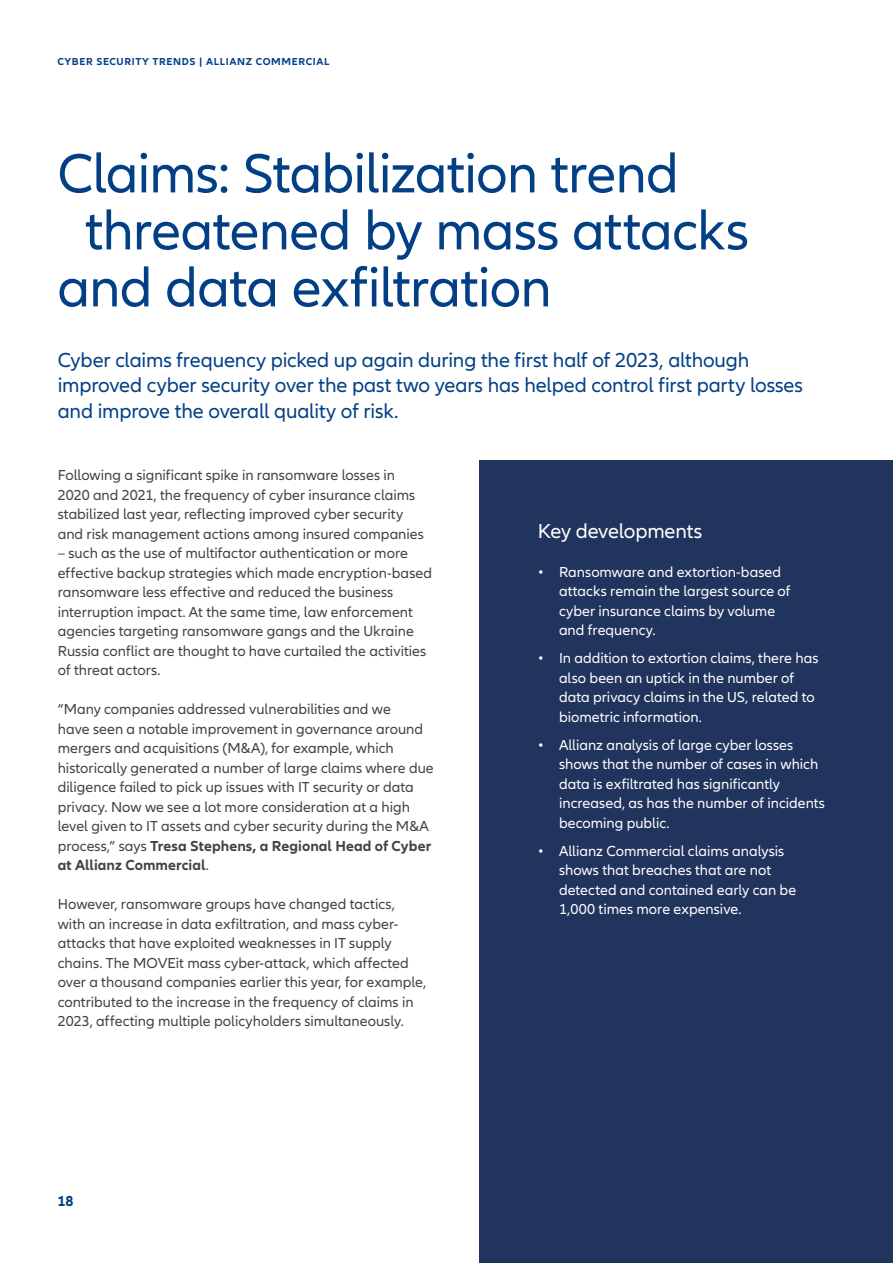
<style>
.page{position:relative;width:893px;height:1263px;background:#fff}
.page>*{position:absolute;margin:0;border:0;box-sizing:border-box;transform-origin:0 0}
.Headline{font:57px "Allianz Neo";letter-spacing:-.015em;color:#023f85}
.Subheadline___CTA_15_18pt{font:21px/25.5px "Allianz Neo";letter-spacing:-.01em;color:#023f85}
.Subheadline___CTA_15_18pt-2{font:21px "Allianz Neo";letter-spacing:-.01em;color:#fff}
.Copy_10_13pt{font:15px/19.5px "Allianz Neo";color:#424241}
.Copy_10_13pt-2{font:15px/19.5px "Allianz Neo";color:#fff}
.t1{font:700 15px "Allianz Neo";color:#023f85}
.t2{font:700 10.5px "Allianz Neo";letter-spacing:.06em;color:#023f85}
.s1{font-weight:700}
</style>
<div class="page">
<div style="left:479px;top:461px;width:414px;height:802px;background:#21345d"></div>
<p class="t2" style="left:57px;top:56px;width:274px">CYBER SECURITY TRENDS | ALLIANZ COMMERCIAL</p>
<p class="Headline" style="left:57px;top:141px;width:623px">Claims: Stabilization trend</p>
<p class="Headline" style="left:85px;top:198px;width:665px">threatened by mass attacks</p>
<p class="Headline" style="left:57px;top:255px;width:496px">and data exfiltration</p>
<p class="Subheadline___CTA_15_18pt" style="left:58px;top:347px;width:747px">Cyber claims frequency picked up again during the first half of 2023, although improved cyber security over the past two years has helped control first party losses and improve the overall quality of risk.</p>
<p class="Copy_10_13pt" style="left:58px;top:466px;width:368px">Following a significant spike in ransomware losses in 2020 and 2021, the frequency of cyber insurance claims stabilized last year, reflecting improved cyber security and risk management actions among insured companies</p>
<p class="Copy_10_13pt" style="left:58px;top:544px;width:376px">– such as the use of multifactor authentication or more effective backup strategies which made encryption-based ransomware less effective and reduced the business interruption impact. At the same time, law enforcement agencies targeting ransomware gangs and the Ukraine Russia conflict are thought to have curtailed the activities of threat actors.</p>
<p class="Copy_10_13pt" style="left:58px;top:700px;width:378px">“Many companies addressed vulnerabilities and we<br>have seen a notable improvement in governance around mergers and acquisitions (M&amp;A), for example, which historically generated a number of large claims where due diligence failed to pick up issues with IT security or data privacy. Now we see a lot more consideration at a high level given to IT assets and cyber security during the M&amp;A process,” says <span class="s1">Tresa Stephens, a Regional Head of Cyber at Allianz Commercial</span>.</p>
<p class="Copy_10_13pt" style="left:58px;top:895px;width:370px">However, ransomware groups have changed tactics, with an increase in data exfiltration, and mass cyber&shy;attacks that have exploited weaknesses in IT supply chains. The MOVEit mass cyber-attack, which affected over a thousand companies earlier this year, for example, contributed to the increase in the frequency of claims in 2023, affecting multiple policyholders simultaneously.</p>
<p class="t1" style="left:57px;top:1192px;width:18px">18</p>
<p class="Subheadline___CTA_15_18pt-2" style="left:538px;top:519px;width:166px">Key developments</p>
<p class="Copy_10_13pt-2" style="left:559px;top:562px;width:233px;text-indent:-21px">• Ransomware and extortion-based attacks remain the largest source of cyber insurance claims by volume and frequency.</p>
<p class="Copy_10_13pt-2" style="left:559px;top:649px;width:261px;text-indent:-21px">• In addition to extortion claims, there has also been an uptick in the number of data privacy claims in the US, related to biometric information.</p>
<p class="Copy_10_13pt-2" style="left:559px;top:735px;width:268px;text-indent:-21px">• Allianz analysis of large cyber losses shows that the number of cases in which data is exfiltrated has significantly increased, as has the number of incidents becoming public.</p>
<p class="Copy_10_13pt-2" style="left:559px;top:841px;width:239px;text-indent:-21px">• Allianz Commercial claims analysis shows that breaches that are not detected and contained early can be 1,000 times more expensive.</p>
</div>
